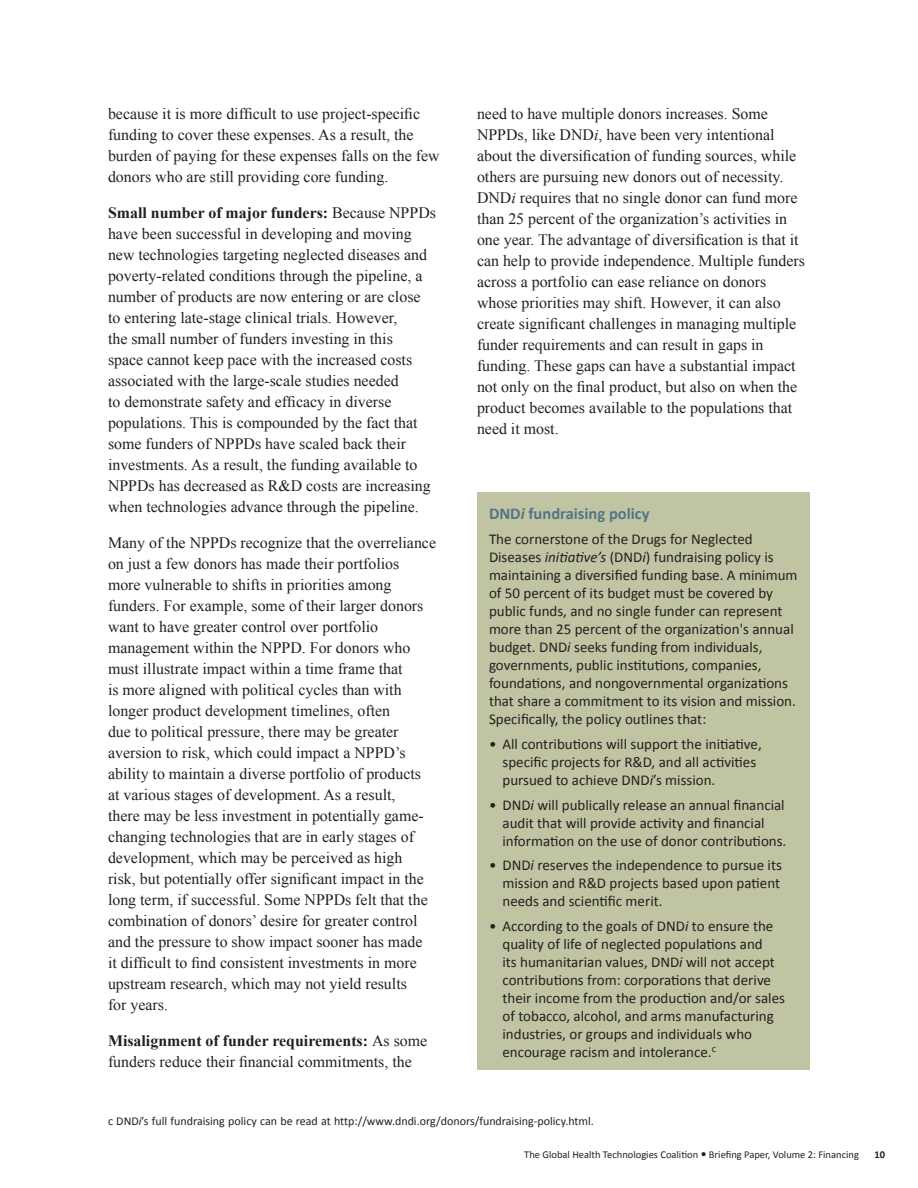
<style>
.page{position:relative;width:918px;height:1188px;background:#fff}
.page>*{position:absolute;margin:0;border:0;box-sizing:border-box;transform-origin:0 0}
._1-Brief_Box_Heading{font:700 16.5px "Calibri";color:#537489}
._1-Brief_body{font:15.9px/21px "Times New Roman";color:#231f20}
._1-Brief_Box_copy{font:15px/18px "Calibri";color:#231f20}
._1-Brief_footnote{font:12px "Calibri";color:#231f20}
.t1{font:10.5px "Calibri";color:#231f20}
.t2{font:700 10.5px "Calibri";color:#231f20}
.s1{font-weight:700}
.s2{font-style:italic}
</style>
<div class="page">
<div style="left:477px;top:492px;width:333px;height:577px;background:#c1c4a2"></div>
<p class="_1-Brief_body" style="left:108px;top:103px;width:333px">because it is more difficult to use project-specific funding to cover these expenses. As a result, the burden of paying for these expenses falls on the few donors who are still providing core funding.</p>
<p class="_1-Brief_body" style="left:108px;top:202px;width:330px"><span class="s1">Small number of major funders:</span> Because NPPDs have been successful in developing and moving new technologies targeting neglected diseases and poverty-related conditions through the pipeline, a number of products are now entering or are close to entering late-stage clinical trials. However,<br>the small number of funders investing in this<br>space cannot keep pace with the increased costs associated with the large-scale studies needed<br>to demonstrate safety and efficacy in diverse populations. This is compounded by the fact that some funders of NPPDs have scaled back their investments. As a result, the funding available to NPPDs has decreased as R&amp;D costs are increasing when technologies advance through the pipeline.</p>
<p class="_1-Brief_body" style="left:108px;top:532px;width:330px">Many of the NPPDs recognize that the overreliance on just a few donors has made their portfolios more vulnerable to shifts in priorities among funders. For example, some of their larger donors want to have greater control over portfolio management within the NPPD. For donors who must illustrate impact within a time frame that<br>is more aligned with political cycles than with longer product development timelines, often<br>due to political pressure, there may be greater aversion to risk, which could impact a NPPD’s ability to maintain a diverse portfolio of products at various stages of development. As a result,<br>there may be less investment in potentially game&shy;changing technologies that are in early stages of development, which may be perceived as high<br>risk, but potentially offer significant impact in the long term, if successful. Some NPPDs felt that the combination of donors’ desire for greater control and the pressure to show impact sooner has made<br>it difficult to find consistent investments in more upstream research, which may not yield results<br>for years.</p>
<p class="_1-Brief_body" style="left:108px;top:1030px;width:321px"><span class="s1">Misalignment of funder requirements:</span> As some funders reduce their financial commitments, the</p>
<p class="_1-Brief_body" style="left:477px;top:103px;width:330px">need to have multiple donors increases. Some NPPDs, like DND<span class="s2">i</span>, have been very intentional about the diversification of funding sources, while others are pursuing new donors out of necessity.<br>DND<span class="s2">i</span> requires that no single donor can fund more than 25 percent of the organization’s activities in one year. The advantage of diversification is that it can help to provide independence. Multiple funders across a portfolio can ease reliance on donors whose priorities may shift. However, it can also create significant challenges in managing multiple funder requirements and can result in gaps in funding. These gaps can have a substantial impact not only on the final product, but also on when the product becomes available to the populations that need it most.</p>
<p class="_1-Brief_Box_Heading" style="left:489px;top:503px;width:162px">DND<span class="s2">i</span> fundraising policy</p>
<p class="_1-Brief_Box_copy" style="left:489px;top:530px;width:310px">The cornerstone of the Drugs for Neglected Diseases <span class="s2">initiative’s</span> (DND<span class="s2">i</span>) fundraising policy is maintaining a diversified funding base. A minimum of 50 percent of its budget must be covered by public funds, and no single funder can represent more than 25 percent of the organization's annual budget. DND<span class="s2">i</span> seeks funding from individuals, governments, public institutions, companies, foundations, and nongovernmental organizations that share a commitment to its vision and mission.<br>Specifically, the policy outlines that:</p>
<p class="_1-Brief_Box_copy" style="left:502px;top:735px;width:261px;text-indent:-14px">• All contributions will support the initiative, specific projects for R&amp;D, and all activities pursued to achieve DND<span class="s2">i</span>’s mission.</p>
<p class="_1-Brief_Box_copy" style="left:502px;top:796px;width:285px;text-indent:-14px">• DND<span class="s2">i</span> will publically release an annual financial audit that will provide activity and financial information on the use of donor contributions.</p>
<p class="_1-Brief_Box_copy" style="left:502px;top:857px;width:281px;text-align:justify;text-indent:-14px">• DND<span class="s2">i</span> reserves the independence to pursue its mission and R&amp;D projects based upon patient needs and scientific merit.</p>
<p class="_1-Brief_Box_copy" style="left:502px;top:917px;width:284px;text-indent:-14px">• According to the goals of DND<span class="s2">i</span> to ensure the quality of life of neglected populations and<br>its humanitarian values, DND<span class="s2">i</span> will not accept contributions from: corporations that derive their income from the production and/or sales of tobacco, alcohol, and arms manufacturing industries, or groups and individuals who encourage racism and intolerance.<sup>c</sup></p>
<p class="_1-Brief_footnote" style="left:108px;top:1114px;width:487px">c DND<span class="s2">i</span>’s full fundraising policy can be read at http://www.dndi.org/donors/fundraising-policy.html.</p>
<p class="t1" style="left:524px;top:1148px;width:336px">The Global Health Technologies Coalition Briefing Paper, Volume 2: Financing</p>
<p class="t2" style="left:874px;top:1148px;width:12px">10</p>
</div>
